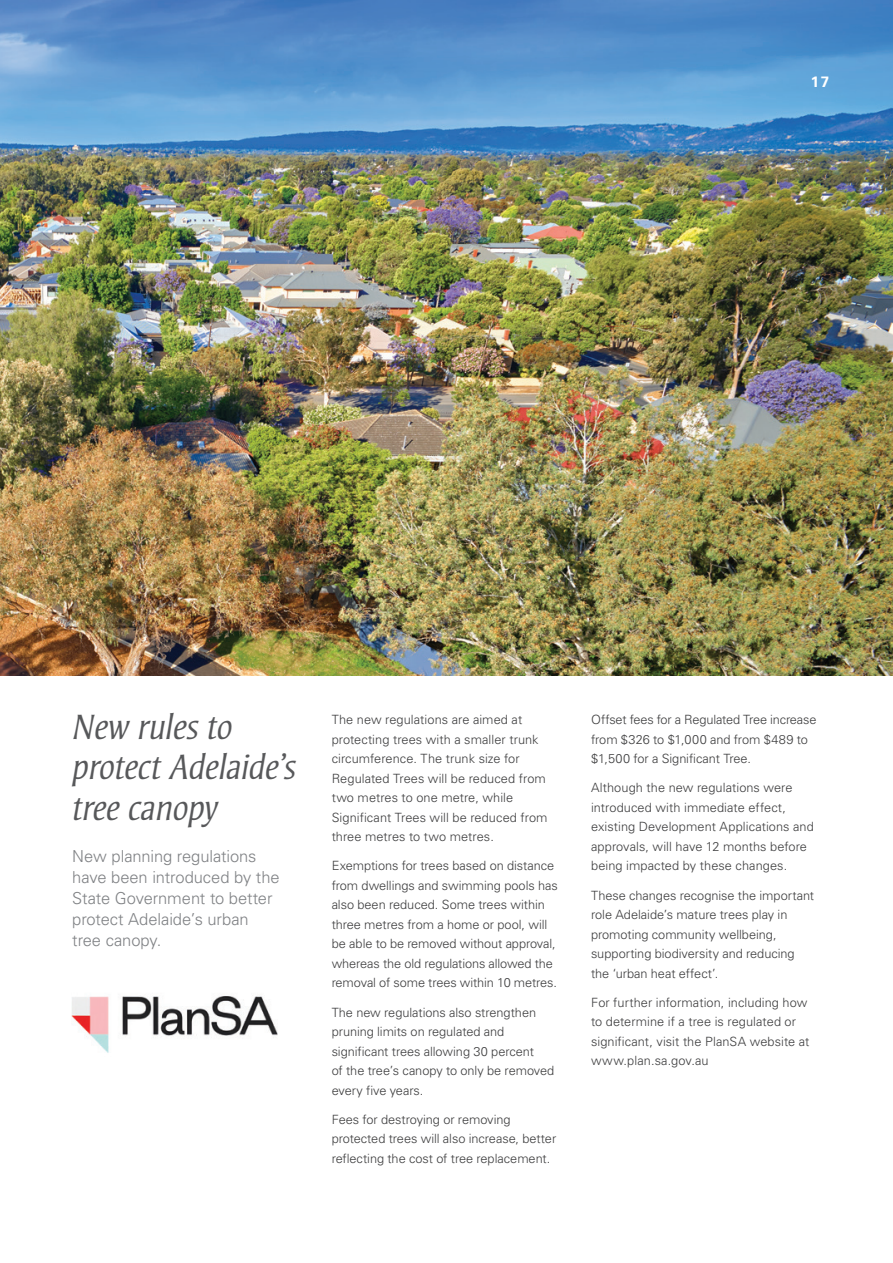
<style>
.page{position:relative;width:893px;height:1263px;background:#fff}
.page>*{position:absolute;margin:0;border:0;box-sizing:border-box;transform-origin:0 0}
.Around_the_City_Article_headings{font:italic 300 36px/40.5px "Strayhorn MT Pro";letter-spacing:-.01em;color:#57585a}
.Opening_Para{font:300 16.5px/21px "Univers LT Pro 45";letter-spacing:-.005em;color:#808285}
.Body_Copy{font:700 15px "Univers LT Pro 65";color:#fff}
.Body_Copy-2{font:300 12.75px/19.5px "Univers LT Pro 45";color:#3e3e3f}
</style>
<div class="page">
<img style="left:0;top:0;width:893px;height:675px">
<img style="left:0;top:464px;width:1px;height:212px">
<hr style="left:0;top:0;width:1px;height:393px;background:#939598">
<img style="left:71px;top:996px;width:207px;height:57px">
<p class="Body_Copy" style="left:811px;top:71px;width:20px">17</p>
<p class="Around_the_City_Article_headings" style="left:72px;top:706px;width:225px">New rules to protect Adelaide’s tree canopy</p>
<p class="Opening_Para" style="left:72px;top:845px;width:209px">New planning regulations have been introduced by the<br>State Government to better protect Adelaide’s urban tree canopy.</p>
<p class="Body_Copy-2" style="left:332px;top:709px;width:217px">The new regulations are aimed at protecting trees with a smaller trunk circumference. The trunk size for Regulated Trees will be reduced from two metres to one metre, while Significant Trees will be reduced from three metres to two metres.</p>
<p class="Body_Copy-2" style="left:332px;top:856px;width:228px">Exemptions for trees based on distance from dwellings and swimming pools has also been reduced. Some trees within three metres from a home or pool, will be able to be removed without approval, whereas the old regulations allowed the removal of some trees within 10 metres.</p>
<p class="Body_Copy-2" style="left:332px;top:1002px;width:224px">The new regulations also strengthen pruning limits on regulated and significant trees allowing 30 percent<br>of the tree’s canopy to only be removed every five years.</p>
<p class="Body_Copy-2" style="left:332px;top:1109px;width:226px">Fees for destroying or removing protected trees will also increase, better reflecting the cost of tree replacement.</p>
<p class="Body_Copy-2" style="left:591px;top:709px;width:227px">Offset fees for a Regulated Tree increase from $326 to $1,000 and from $489 to $1,500 for a Significant Tree.</p>
<p class="Body_Copy-2" style="left:591px;top:778px;width:224px">Although the new regulations were introduced with immediate effect, existing Development Applications and approvals, will have 12 months before being impacted by these changes.</p>
<p class="Body_Copy-2" style="left:591px;top:885px;width:225px">These changes recognise the important role Adelaide’s mature trees play in promoting community wellbeing, supporting biodiversity and reducing the ‘urban heat effect’.</p>
<p class="Body_Copy-2" style="left:591px;top:992px;width:220px">For further information, including how to determine if a tree is regulated or significant, visit the PlanSA website at www.plan.sa.gov.au</p>
</div>
